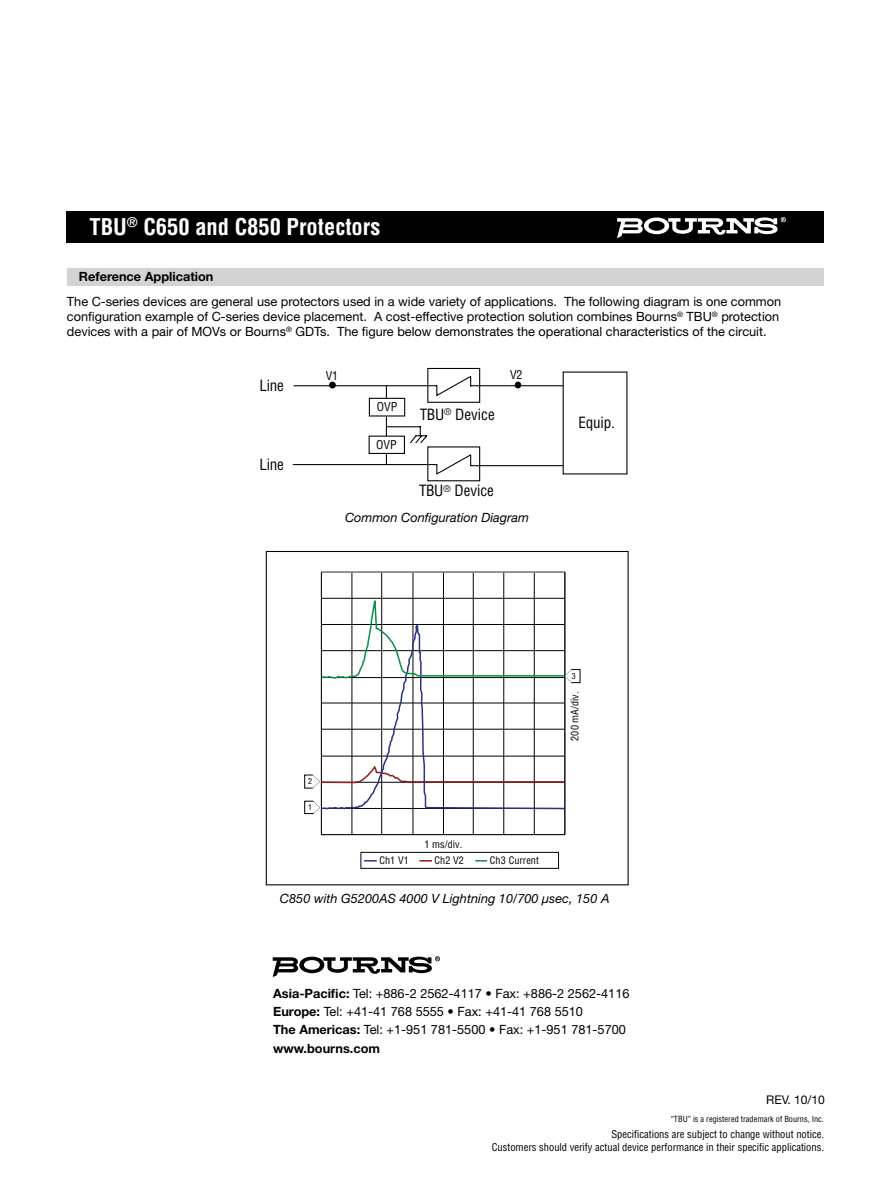
<style>
.page{position:relative;width:891px;height:1188px;background:#fff}
.page>*{position:absolute;margin:0;border:0;box-sizing:border-box;transform-origin:0 0}
.t1{font:700 condensed 22.5px "Helvetica";color:#fff}
.t2{font:condensed 15.15px "Helvetica";letter-spacing:-.015em;color:#010202}
.t3{font:12.75px/18.3px "Helvetica Neue";color:#000}
.t4{font:italic 12.75px "Helvetica Neue";color:#000}
.t5{font:700 12.75px "Helvetica Neue";color:#000}
.t6{font:12px "Helvetica Neue";color:#000}
.t7{font:condensed 11.85px "Helvetica";letter-spacing:.005em;color:#010202}
.t8{font:condensed 10.5px/12.8px "Helvetica";color:#000;text-align:right}
.t9{font:condensed 10.2px "Helvetica";letter-spacing:.005em;color:#010202}
.t10{font:condensed 8.25px "Helvetica";color:#000}
.t11{font:condensed 7.95px "Helvetica";color:#010202}
.s1{font-weight:700}
</style>
<div class="page">
<div style="left:67px;top:212px;width:757px;height:31px;background:#000"></div>
<div style="left:67px;top:268px;width:757px;height:18px;background:#d1d3d4"></div>
<svg style="left:292px;top:368px;width:288px;height:114px"></svg>
<hr style="left:352px;top:572px;width:1px;height:263px;background:#010202">
<hr style="left:381px;top:572px;width:1px;height:263px;background:#010202">
<hr style="left:413px;top:572px;width:1px;height:263px;background:#010202">
<hr style="left:473px;top:572px;width:1px;height:263px;background:#010202">
<hr style="left:504px;top:572px;width:1px;height:263px;background:#010202">
<hr style="left:534px;top:572px;width:1px;height:263px;background:#010202">
<hr style="left:443px;top:572px;width:1px;height:263px;background:#010202">
<hr style="left:321px;top:572px;width:244px;height:1px;background:#929292">
<hr style="left:321px;top:572px;width:1px;height:263px;background:#010202">
<hr style="left:321px;top:834px;width:244px;height:1px;background:#010202">
<hr style="left:565px;top:572px;width:1px;height:263px;background:#010202">
<div style="left:361px;top:852px;width:198px;height:16px;border:1px solid #010202"></div>
<svg style="left:364px;top:860px;width:13px;height:2px"></svg>
<svg style="left:419px;top:860px;width:13px;height:2px"></svg>
<svg style="left:475px;top:860px;width:12px;height:2px"></svg>
<svg style="left:304px;top:801px;width:17px;height:13px"></svg>
<div style="left:266px;top:551px;width:363px;height:334px;border:1px solid #010202"></div>
<svg style="left:304px;top:774px;width:16px;height:15px"></svg>
<svg style="left:320px;top:683px;width:246px;height:127px"></svg>
<svg style="left:320px;top:588px;width:261px;height:95px"></svg>
<svg style="left:617px;top:217px;width:169px;height:21px"></svg>
<svg style="left:273px;top:956px;width:167px;height:21px"></svg>
<h1 class="t1" style="left:89px;top:218px;width:292px">TBU<sup>®</sup> C650 and C850 Protectors</h1>
<p class="t5" style="left:79px;top:272px;width:136px">Reference Application</p>
<p class="t3" style="left:67px;top:295px;width:716px;line-height:15.3px">The C-series devices are general use protectors used in a wide variety of applications. The following diagram is one common configuration example of C-series device placement. A cost-effective protection solution combines Bourns<sup>®</sup> TBU<sup>®</sup> protection devices with a pair of MOVs or Bourns<sup>®</sup> GDTs. The figure below demonstrates the operational characteristics of the circuit.</p>
<p class="t2" style="left:260px;top:380px;width:26px">Line</p>
<p class="t2" style="left:260px;top:458px;width:26px">Line</p>
<p class="t7" style="left:326px;top:371px;width:14px">V1</p>
<p class="t7" style="left:510px;top:370px;width:14px">V2</p>
<p class="t7" style="left:377px;top:403px;width:22px">OVP</p>
<p class="t7" style="left:376px;top:440px;width:22px">OVP</p>
<p class="t2" style="left:420px;top:408px;width:76px">TBU<sup>®</sup> Device</p>
<p class="t2" style="left:419px;top:485px;width:76px">TBU<sup>®</sup> Device</p>
<p class="t4" style="left:345px;top:513px;width:185px">Common Configuration Diagram</p>
<p class="t2" style="left:579px;top:417px;width:38px">Equip.</p>
<p class="t11" style="left:308px;top:778px;width:5px">2</p>
<p class="t11" style="left:308px;top:804px;width:5px">1</p>
<p class="t11" style="left:572px;top:673px;width:5px">3</p>
<p class="t9" style="left:571px;top:741px;width:51px;rotate:-90deg">200 mA/div.</p>
<p class="t9" style="left:424px;top:840px;width:39px">1 ms/div.</p>
<p class="t9" style="left:379px;top:856px;width:31px">Ch1 V1</p>
<p class="t9" style="left:435px;top:856px;width:31px">Ch2 V2</p>
<p class="t9" style="left:490px;top:856px;width:50px">Ch3 Current</p>
<p class="t4" style="left:280px;top:893px;width:331px">C850 with G5200AS 4000 V Lightning 10/700 µsec, 150 A</p>
<p class="t3" style="left:273px;top:985px;width:358px"><span class="s1">Asia-Pacific:</span> Tel: +886-2 2562-4117 • Fax: +886-2 2562-4116<br><span class="s1">Europe:</span> Tel: +41-41 768 5555 • Fax: +41-41 768 5510<br><span class="s1">The Americas:</span> Tel: +1-951 781-5500 • Fax: +1-951 781-5700 <span class="s1">www.bourns.com</span></p>
<p class="t6" style="left:766px;top:1096px;width:60px">REV. 10/10</p>
<p class="t10" style="left:671px;top:1115px;width:155px">“TBU” is a registered trademark of Bourns, Inc.</p>
<p class="t8" style="left:492px;top:1129px;width:334px">Specifications are subject to change without notice.<br>Customers should verify actual device performance in their specific applications.</p>
</div>
